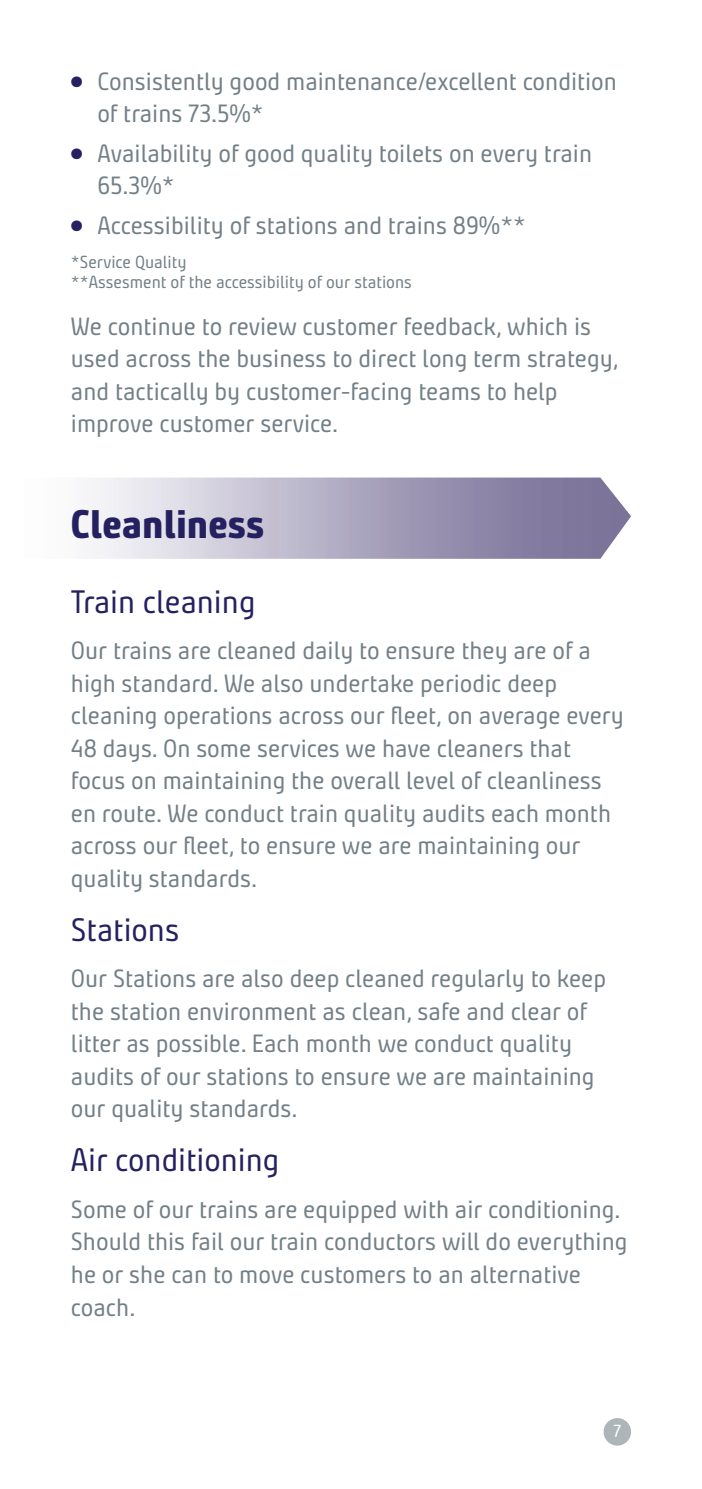
<style>
.page{position:relative;width:702px;height:1489px;background:#fff}
.page>*{position:absolute;margin:0;border:0;box-sizing:border-box;transform-origin:0 0}
.t1{font:700 expanded 40px "Bunday Clean";color:#252161}
.t2{font:32.5px "Bunday Clean";color:#252161}
.t3{font:25px/32.5px "Bunday Clean";color:#738087}
.t4{font:17.5px/20px "Bunday Clean";color:#738087}
.t5{font:17.5px "Bunday Clean";color:#fff}
.s1{color:#252161}
</style>
<div class="page">
<div style="left:603px;top:1417px;width:28px;height:28px;background:#aeb5b8;border-radius:50%"></div>
<p class="t3" style="left:97px;top:67px;width:521px;text-indent:-26px"><span class="s1">●</span> Consistently good maintenance/excellent condition of trains 73.5%*</p>
<p class="t3" style="left:97px;top:139px;width:496px;text-indent:-26px"><span class="s1">●</span> Availability of good quality toilets on every train<br>65.3%*</p>
<p class="t3" style="left:71px;top:211px;width:456px"><span class="s1">●</span> Accessibility of stations and trains 89%**</p>
<p class="t4" style="left:71px;top:253px;width:342px">*Service Quality<br>**Assesment of the accessibility of our stations</p>
<p class="t3" style="left:71px;top:312px;width:549px">We continue to review customer feedback, which is used across the business to direct long term strategy, and tactically by customer-facing teams to help improve customer service.</p>
<h1 class="t1" style="left:71px;top:508px;width:195px">Cleanliness</h1>
<h2 class="t2" style="left:71px;top:589px;width:186px">Train cleaning</h2>
<p class="t3" style="left:71px;top:636px;width:554px">Our trains are cleaned daily to ensure they are of a high standard. We also undertake periodic deep cleaning operations across our fleet, on average every 48 days. On some services we have cleaners that focus on maintaining the overall level of cleanliness en route. We conduct train quality audits each month across our fleet, to ensure we are maintaining our quality standards.</p>
<h2 class="t2" style="left:71px;top:917px;width:110px">Stations</h2>
<p class="t3" style="left:71px;top:964px;width:536px">Our Stations are also deep cleaned regularly to keep the station environment as clean, safe and clear of litter as possible. Each month we conduct quality audits of our stations to ensure we are maintaining our quality standards.</p>
<h2 class="t2" style="left:71px;top:1147px;width:210px">Air conditioning</h2>
<p class="t3" style="left:71px;top:1194px;width:558px">Some of our trains are equipped with air conditioning.<br>Should this fail our train conductors will do everything he or she can to move customers to an alternative coach.</p>
<p class="t5" style="left:613px;top:1424px;width:9px">7</p>
</div>
